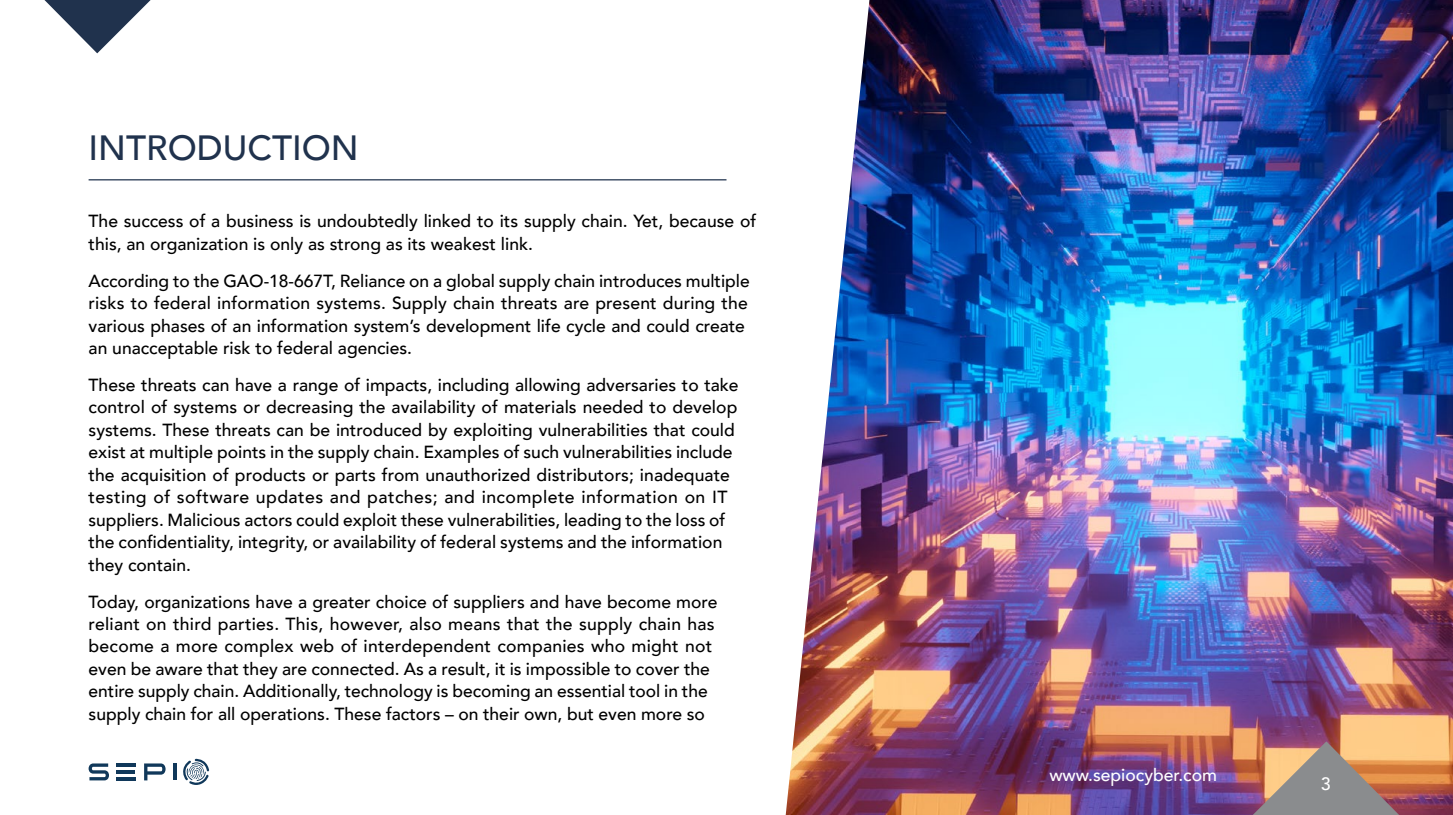
<style>
.page{position:relative;width:1453px;height:815px;background:#fff}
.page>*{position:absolute;margin:0;border:0;box-sizing:border-box;transform-origin:0 0}
.t1{font:500 35px "Avenir";color:#20324d}
.t2{font:500 17.88px "Avenir";color:#fff}
.t3{font:500 17.5px/22.5px "Avenir";color:#000}
.t4{font:500 17.5px "Avenir";color:#fff}
</style>
<div class="page">
<svg style="left:44px;top:0;width:107px;height:53px"></svg>
<hr style="left:89px;top:179px;width:637px;height:1px;background:#20324d">
<img style="left:786px;top:0;width:667px;height:815px">
<svg style="left:1253px;top:741px;width:146px;height:74px;background:#b3927c"></svg>
<svg style="left:89px;top:763px;width:20px;height:17px"></svg>
<svg style="left:144px;top:763px;width:22px;height:17px"></svg>
<hr style="left:173px;top:763px;width:4px;height:17px;background:#10385a">
<hr style="left:116px;top:763px;width:20px;height:4px;background:#10385a">
<hr style="left:116px;top:777px;width:20px;height:3px;background:#10385a">
<hr style="left:116px;top:770px;width:18px;height:4px;background:#10385a">
<svg style="left:183px;top:758px;width:26px;height:27px"></svg>
<h1 class="t1" style="left:89px;top:117px;width:272px">INTRODUCTION</h1>
<p class="t3" style="left:89px;top:209px;width:669px">The success of a business is undoubtedly linked to its supply chain. Yet, because of this, an organization is only as strong as its weakest link.</p>
<p class="t3" style="left:89px;top:268px;width:663px">According to the GAO-18-667 ,T Reliance on a global supply chain introduces multiple risks to federal information systems. Supply chain threats are present during the various phases of an information system s’ development life cycle and could create an unacceptable risk to federal agencies.</p>
<p class="t3" style="left:89px;top:373px;width:652px">These threats can have a range of impacts, including allowing adversaries to take control of systems or decreasing the availability of materials needed to develop systems. These threats can be introduced by exploiting vulnerabilities that could exist at multiple points in the supply chain. Examples of such vulnerabilities include the acquisition of products or parts from unauthorized distributors; inadequate testing of software updates and patches; and incomplete information on IT suppliers. Malicious actors could exploit these vulnerabilities, leading to the loss of the confidentiality, integrity, or availability of federal systems and the information they contain.</p>
<p class="t3" style="left:89px;top:589px;width:630px">Today, organizations have a greater choice of suppliers and have become more reliant on third parties. This, however, also means that the supply chain has become a more complex web of interdependent companies who might not even be aware that they are connected. As a result it, is impossible to cover the entire supply chain. Additionally, technology is becoming an essential tool in the supply chain for all operations. These factors – on their own, but even more so</p>
<p class="t4" style="left:1049px;top:759px;width:169px">www.sepiocyber.com</p>
<p class="t2" style="left:1321px;top:768px;width:11px">3</p>
</div>
